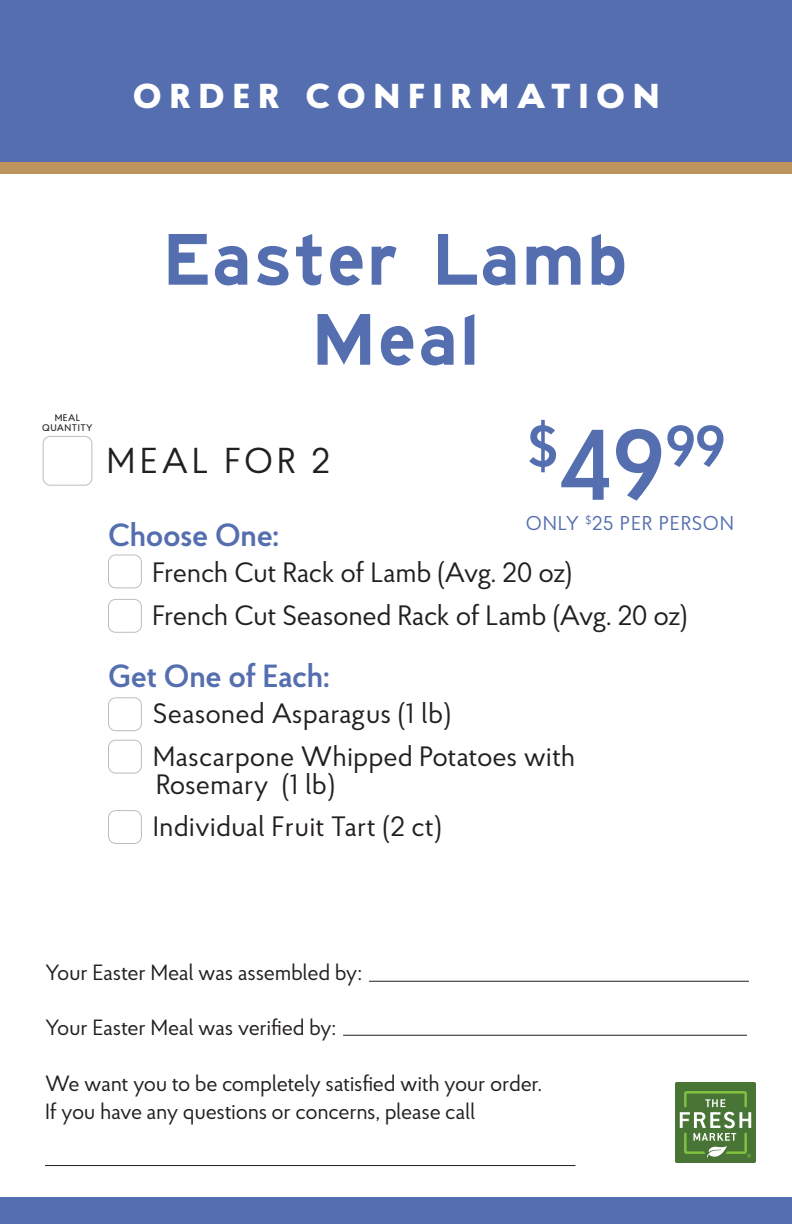
<style>
.page{position:relative;width:792px;height:1224px;background:#fff}
.page>*{position:absolute;margin:0;border:0;box-sizing:border-box;transform-origin:0 0}
.t1{font:76px/80px "Saa Series EMD";color:#546eaf;text-align:center}
.t2{font:600 58.2px "Proba Pro";color:#546eaf}
.t3{font:700 48px "Proba Pro";letter-spacing:.16em;color:#fff}
.t4{font:36px "Proba Pro";letter-spacing:.105em;color:#231f20}
.t5{font:600 32px "Proba Pro";letter-spacing:-.01em;color:#546eaf}
.t6{font:28px/42.4px "Proba Pro";letter-spacing:-.01em;color:#231f20}
.t7{font:22px/28px "Proba Pro";letter-spacing:-.015em;color:#231f20}
.t8{font:20px "Proba Pro";letter-spacing:.04em;color:#546eaf}
.t9{font:500 9.6px/9.6px "Proba Pro";letter-spacing:.05em;color:#231f20;text-align:center}
.s1{font-size:100px}
</style>
<div class="page">
<div style="left:0;top:0;width:792px;height:162px;background:#546eaf"></div>
<div style="left:675px;top:1082px;width:81px;height:81px;background:#487536;border-radius:2px"></div>
<svg style="left:680px;top:1091px;width:71px;height:67px"></svg>
<div style="left:0;top:162px;width:792px;height:11px;background:#bd955c"></div>
<div style="left:0;top:1197px;width:792px;height:27px;background:#546eaf"></div>
<hr style="left:369px;top:981px;width:380px;height:1px;background:#231f20">
<hr style="left:343px;top:1035px;width:404px;height:1px;background:#231f20">
<hr style="left:45px;top:1165px;width:530px;height:1px;background:#231f20">
<div style="left:43px;top:436px;width:49px;height:50px;border:1px solid #bcbdc0;border-radius:7px"></div>
<div style="left:108px;top:554px;width:34px;height:34px;border:1px solid #bcbdc0;border-radius:7px"></div>
<div style="left:108px;top:599px;width:34px;height:34px;border:1px solid #bcbdc0;border-radius:7px"></div>
<div style="left:108px;top:697px;width:34px;height:34px;border:1px solid #bcbdc0;border-radius:7px"></div>
<div style="left:108px;top:740px;width:34px;height:34px;border:1px solid #bcbdc0;border-radius:7px"></div>
<div style="left:108px;top:810px;width:34px;height:34px;border:1px solid #bcbdc0;border-radius:7px"></div>
<h3 class="t3" style="left:132px;top:58px;width:528px">order confirmation</h3>
<h1 class="t1" style="left:163px;top:220px;width:467px">Easter Lamb<br>Meal</h1>
<p class="t9" style="left:42px;top:413px;width:52px">MEAL<br>QUANTITY</p>
<p class="t4" style="left:107px;top:437px;width:225px">MEAL FOR 2</p>
<h2 class="t2" style="left:527px;top:407px;width:200px">$<span class="s1">49</span>99</h2>
<p class="t8" style="left:526px;top:510px;width:210px">ONLY <sup>$</sup>25 PER PERSON</p>
<p class="t5" style="left:108px;top:513px;width:173px">Choose One:</p>
<p class="t6" style="left:152px;top:551px;width:537px">French Cut Rack of Lamb (Avg. 20 oz)<br>French Cut Seasoned Rack of Lamb (Avg. 20 oz)</p>
<p class="t5" style="left:108px;top:654px;width:223px">Get One of Each:</p>
<p class="t6" style="left:153px;top:692px;width:424px">Seasoned Asparagus (1 lb)<br>Mascarpone Whipped Potatoes with</p>
<p class="t6" style="left:153px;top:762px;width:291px">Rosemary (1 lb)<br>Individual Fruit Tart (2 ct)</p>
<p class="t7" style="left:45px;top:957px;width:319px">Your Easter Meal was assembled by:</p>
<p class="t7" style="left:45px;top:1013px;width:293px">Your Easter Meal was verified by:</p>
<p class="t7" style="left:45px;top:1069px;width:499px">We want you to be completely satisfied with your order.<br>If you have any questions or concerns, please call</p>
</div>
